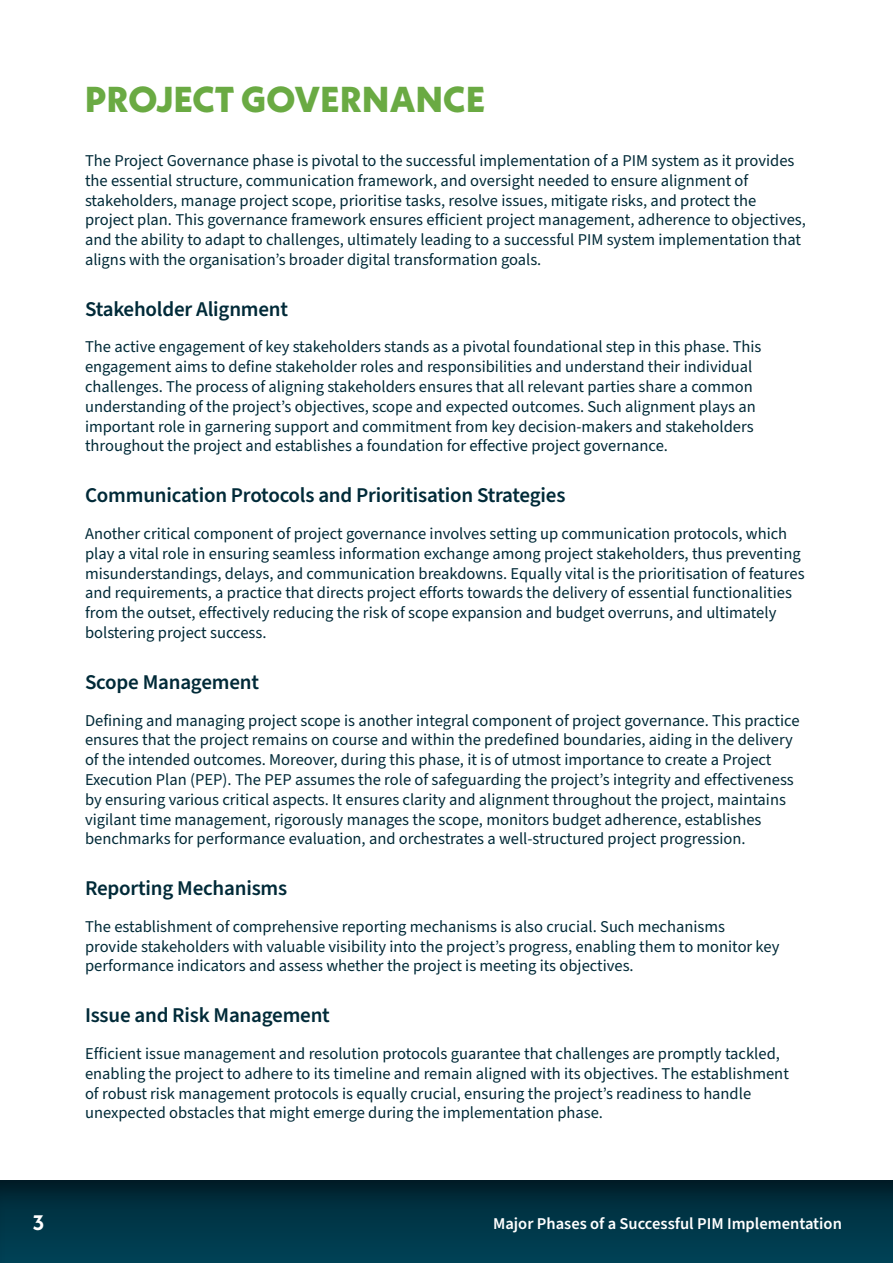
<style>
.page{position:relative;width:893px;height:1263px;background:#fff}
.page>*{position:absolute;margin:0;border:0;box-sizing:border-box;transform-origin:0 0}
.Headings{font:800 36px "Neue Kabel";letter-spacing:.01em;color:#6aaa43}
.Subheading_2{font:600 21px "Source Sans Pro";letter-spacing:-.01em;color:#002a38}
.t1{font:700 21px "Neue Kabel";color:#fff}
.t2{font:16.5px/19.8px "Source Sans Pro";color:#002a38}
.t3{font:600 16.5px "Source Sans Pro";color:#fff}
</style>
<div class="page">
<div style="left:0;top:1178px;width:893px;height:85px;background:#002a38;opacity:.5"></div>
<p class="Headings" style="left:85px;top:77px;width:402px">PROJECT GOVERNANCE</p>
<p class="t2" style="left:85px;top:151px;width:722px">The Project Governance phase is pivotal to the successful implementation of a PIM system as it provides the essential structure, communication framework, and oversight needed to ensure alignment of stakeholders, manage project scope, prioritise tasks, resolve issues, mitigate risks, and protect the project plan. This governance framework ensures efficient project management, adherence to objectives, and the ability to adapt to challenges, ultimately leading to a successful PIM system implementation that aligns with the organisation’s broader digital transformation goals.</p>
<p class="Subheading_2" style="left:85px;top:295px;width:205px">Stakeholder Alignment</p>
<p class="t2" style="left:85px;top:338px;width:678px">The active engagement of key stakeholders stands as a pivotal foundational step in this phase. This engagement aims to define stakeholder roles and responsibilities and understand their individual challenges. The process of aligning stakeholders ensures that all relevant parties share a common understanding of the project’s objectives, scope and expected outcomes. Such alignment plays an important role in garnering support and commitment from key decision-makers and stakeholders throughout the project and establishes a foundation for effective project governance.</p>
<p class="Subheading_2" style="left:85px;top:481px;width:482px">Communication Protocols and Prioritisation Strategies</p>
<p class="t2" style="left:85px;top:524px;width:721px">Another critical component of project governance involves setting up communication protocols, which play a vital role in ensuring seamless information exchange among project stakeholders, thus preventing misunderstandings, delays, and communication breakdowns. Equally vital is the prioritisation of features and requirements, a practice that directs project efforts towards the delivery of essential functionalities from the outset, effectively reducing the risk of scope expansion and budget overruns, and ultimately bolstering project success.</p>
<p class="Subheading_2" style="left:85px;top:668px;width:175px">Scope Management</p>
<p class="t2" style="left:85px;top:711px;width:716px">Defining and managing project scope is another integral component of project governance. This practice ensures that the project remains on course and within the predefined boundaries, aiding in the delivery of the intended outcomes. Moreover, during this phase, it is of utmost importance to create a Project Execution Plan (PEP). The PEP assumes the role of safeguarding the project’s integrity and effectiveness by ensuring various critical aspects. It ensures clarity and alignment throughout the project, maintains vigilant time management, rigorously manages the scope, monitors budget adherence, establishes benchmarks for performance evaluation, and orchestrates a well-structured project progression.</p>
<p class="Subheading_2" style="left:85px;top:874px;width:204px">Reporting Mechanisms</p>
<p class="t2" style="left:85px;top:917px;width:696px">The establishment of comprehensive reporting mechanisms is also crucial. Such mechanisms provide stakeholders with valuable visibility into the project’s progress, enabling them to monitor key performance indicators and assess whether the project is meeting its objectives.</p>
<p class="Subheading_2" style="left:85px;top:1001px;width:246px">Issue and Risk Management</p>
<p class="t2" style="left:85px;top:1044px;width:705px">Efficient issue management and resolution protocols guarantee that challenges are promptly tackled, enabling the project to adhere to its timeline and remain aligned with its objectives. The establishment of robust risk management protocols is equally crucial, ensuring the project’s readiness to handle unexpected obstacles that might emerge during the implementation phase.</p>
<p class="t1" style="left:33px;top:1210px;width:13px">3</p>
<p class="t3" style="left:493px;top:1212px;width:350px">Major Phases of a Successful PIM Implementation</p>
</div>
